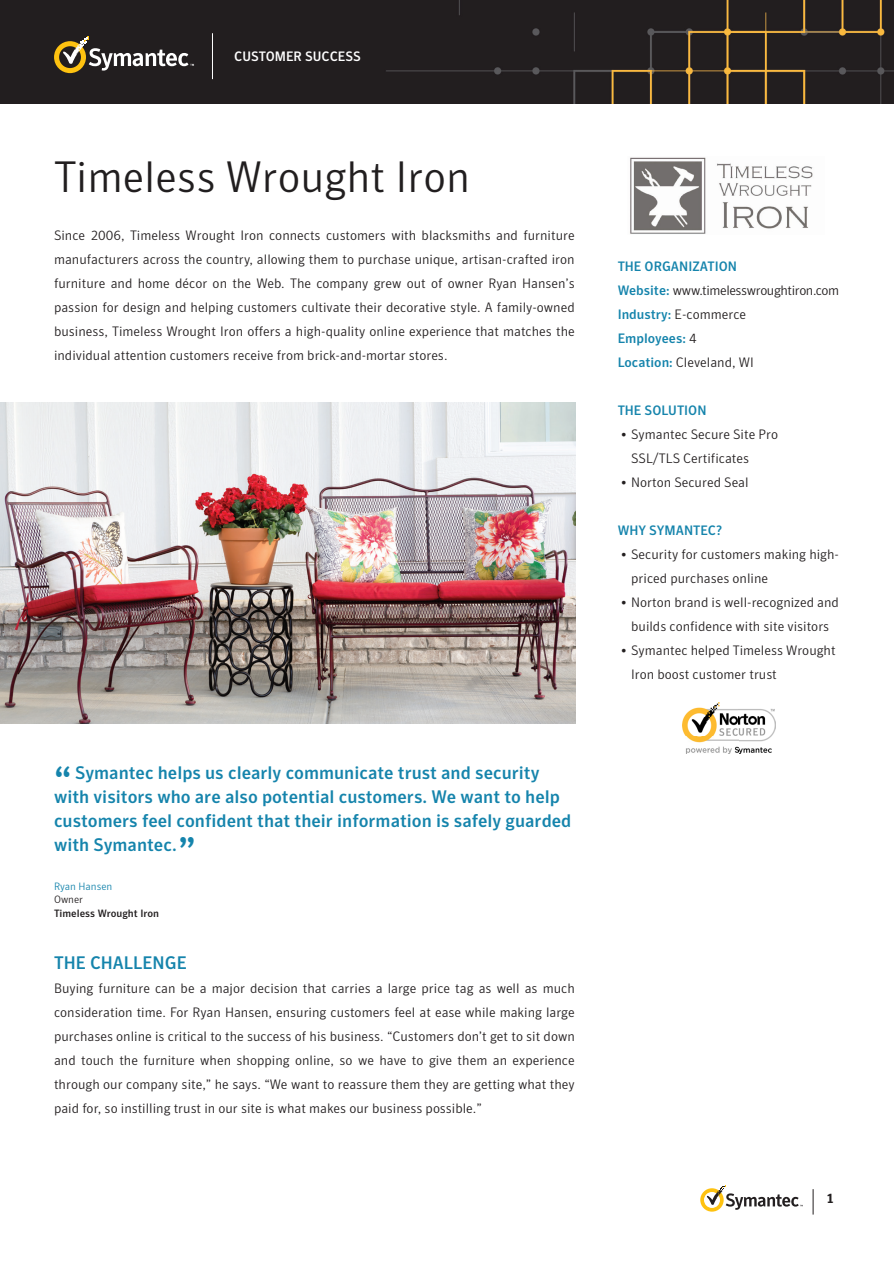
<style>
.page{position:relative;width:894px;height:1263px;background:#fff}
.page>*{position:absolute;margin:0;border:0;box-sizing:border-box;transform-origin:0 0}
.Heading{font:300 43.5px "Symantec Sans";color:#211e1f}
.t1{font:500 39px "Symantec Sans";color:#1584ac}
.Blue_header{font:500 18px/24px "Symantec Sans";color:#1584ac}
.Body{font:300 13.5px/24px "Symantec Sans";color:#231f20}
.t2{font:500 13.5px "Symantec Sans";color:#1584ac}
.Body-2{font:300 13.5px "Symantec Sans";letter-spacing:-.03em;color:#231f20}
.t3{font:500 13.5px "Symantec Sans";color:#fff}
.t4{font:700 13.5px "Symantec Sans";color:#231f20}
.t5{font:500 10.5px "Symantec Sans";color:#231f20}
.t6{font:300 10.5px "Symantec Sans";color:#1584ac}
.t7{font:300 10.5px "Symantec Sans";color:#231f20}
.s1{font-weight:500;color:#1584ac}
.s2{font-weight:300;color:#231f20}
</style>
<div class="page">
<div style="left:0;top:0;width:893px;height:103px;background:#221e1f"></div>
<svg style="left:54px;top:36px;width:140px;height:37px;background:#595144"></svg>
<hr style="left:212px;top:33px;width:1px;height:46px;background:#fff">
<img style="left:630px;top:157px;width:183px;height:77px">
<img style="left:0;top:403px;width:575px;height:320px">
<svg style="left:700px;top:1185px;width:102px;height:26px"></svg>
<svg style="left:812px;top:1189px;width:1px;height:25px"></svg>
<img style="left:682px;top:703px;width:92px;height:50px">
<p class="t3" style="left:234px;top:48px;width:128px">CUSTOMER SUCCESS</p>
<p class="Heading" style="left:54px;top:152px;width:417px">Timeless Wrought Iron</p>
<p class="Body" style="left:54px;top:224px;width:522px;text-align:justify">Since 2006, Timeless Wrought Iron connects customers with blacksmiths and furniture manufacturers across the country, allowing them to purchase unique, artisan-crafted iron furniture and home décor on the Web. The company grew out of owner Ryan Hansen’s passion for design and helping customers cultivate their decorative style. A family-owned business, Timeless Wrought Iron offers a high-quality online experience that matches the individual attention customers receive from brick-and-mortar stores.</p>
<p class="t1" style="left:54px;top:757px;width:19px">“</p>
<p class="Blue_header" style="left:54px;top:760px;width:518px;text-indent:21px">Symantec helps us clearly communicate trust and security with visitors who are also potential customers. We want to help customers feel confident that their information is safely guarded with Symantec.</p>
<p class="t6" style="left:54px;top:880px;width:60px">Ryan Hansen</p>
<p class="t7" style="left:54px;top:893px;width:30px">Owner</p>
<p class="t5" style="left:54px;top:907px;width:107px">Timeless Wrought Iron</p>
<p class="t1" style="left:196px;top:857px;width:19px;rotate:-180deg">“</p>
<p class="Blue_header" style="left:54px;top:951px;width:134px">THE CHALLENGE</p>
<p class="Body" style="left:54px;top:976px;width:522px;text-align:justify">Buying furniture can be a major decision that carries a large price tag as well as much consideration time. For Ryan Hansen, ensuring customers feel at ease while making large purchases online is critical to the success of his business. “Customers don’t get to sit down and touch the furniture when shopping online, so we have to give them an experience through our company site,” he says. “We want to reassure them they are getting what they paid for, so instilling trust in our site is what makes our business possible.”</p>
<p class="t2" style="left:617px;top:258px;width:121px">THE ORGANIZATION</p>
<p class="Body-2" style="left:617px;top:283px;width:223px"><span class="s1">Website:</span> www.timelesswroughtiron.com</p>
<p class="Body" style="left:617px;top:302px;width:130px"><span class="s1">Industry:</span> E-commerce</p>
<p class="t2" style="left:617px;top:330px;width:80px">Employees: <span class="s2">4</span></p>
<p class="Body" style="left:617px;top:350px;width:137px"><span class="s1">Location:</span> Cleveland, WI</p>
<p class="t2" style="left:617px;top:402px;width:90px">THE SOLUTION</p>
<p class="Body" style="left:631px;top:422px;width:148px;text-indent:-10px">• Symantec Secure Site Pro<br>SSL/TLS Certificates</p>
<p class="Body" style="left:620px;top:470px;width:129px">• Norton Secured Seal</p>
<p class="t2" style="left:617px;top:522px;width:106px">WHY SYMANTEC?</p>
<p class="Body" style="left:631px;top:542px;width:209px;text-indent:-10px">• Security for customers making high&shy;priced purchases online</p>
<p class="Body" style="left:620px;top:590px;width:220px;text-align:center">• Norton brand is well-recognized and builds confidence with site visitors</p>
<p class="Body" style="left:631px;top:638px;width:206px;text-indent:-10px">• Symantec helped Timeless Wrought<br>Iron boost customer trust</p>
<p class="t4" style="left:826px;top:1190px;width:9px">1</p>
</div>
